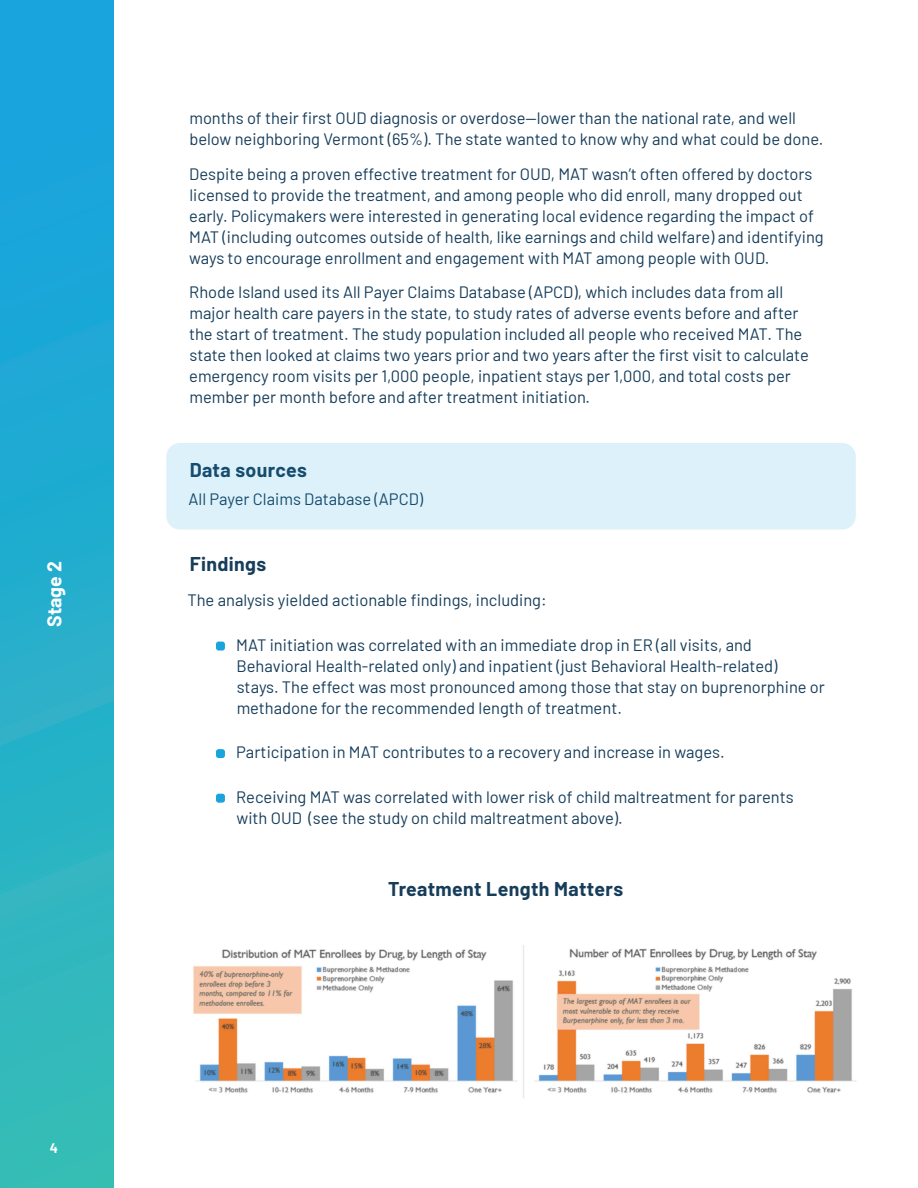
<style>
.page{position:relative;width:918px;height:1188px;background:#fff}
.page>*{position:absolute;margin:0;border:0;box-sizing:border-box;transform-origin:0 0}
.Heading_3{font:700 19.5px "Barlow";letter-spacing:.02em;color:#163d5a}
.t1{font:700 19.5px "Barlow";color:#fff}
.Body{font:16.5px/21px "Barlow";color:#163d5a}
.t2{font:700 13.5px "Barlow";color:#fff}
</style>
<div class="page">
<div style="left:0;top:0;width:113px;height:1188px;background:linear-gradient(to bottom,#14a1e2,#35bcb6)"></div>
<div style="left:216px;top:642px;width:9px;height:9px;background:#1aa4dd;border-radius:3px"></div>
<div style="left:216px;top:749px;width:9px;height:9px;background:#1aa4dd;border-radius:3px"></div>
<div style="left:216px;top:794px;width:9px;height:9px;background:#1aa4dd;border-radius:3px"></div>
<img style="left:193px;top:945px;width:663px;height:153px">
<div style="left:166px;top:443px;width:690px;height:87px;background:#dcf1f9;border-radius:14px"></div>
<p class="t1" style="left:40px;top:627px;width:67px;rotate:-90deg">Stage 2</p>
<p class="t2" style="left:50px;top:1138px;width:10px">4</p>
<p class="Body" style="left:189px;top:107px;width:635px">months of their first OUD diagnosis or overdose—lower than the national rate, and well below neighboring Vermont (65%). The state wanted to know why and what could be done.</p>
<p class="Body" style="left:189px;top:162px;width:636px">Despite being a proven effective treatment for OUD, MAT wasn’t often offered by doctors licensed to provide the treatment, and among people who did enroll, many dropped out early. Policymakers were interested in generating local evidence regarding the impact of MAT (including outcomes outside of health, like earnings and child welfare) and identifying ways to encourage enrollment and engagement with MAT among people with OUD.</p>
<p class="Body" style="left:189px;top:281px;width:621px">Rhode Island used its All Payer Claims Database (APCD), which includes data from all major health care payers in the state, to study rates of adverse events before and after the start of treatment. The study population included all people who received MAT. The state then looked at claims two years prior and two years after the first visit to calculate emergency room visits per 1,000 people, inpatient stays per 1,000, and total costs per member per month before and after treatment initiation.</p>
<p class="Heading_3" style="left:190px;top:456px;width:119px">Data sources</p>
<p class="Body" style="left:189px;top:487px;width:236px">All Payer Claims Database (APCD)</p>
<p class="Heading_3" style="left:190px;top:550px;width:78px">Findings</p>
<p class="Body" style="left:187px;top:588px;width:361px">The analysis yielded actionable findings, including:</p>
<p class="Body" style="left:236px;top:633px;width:590px">MAT initiation was correlated with an immediate drop in ER (all visits, and Behavioral Health-related only) and inpatient (just Behavioral Health-related)<br>stays. The effect was most pronounced among those that stay on buprenorphine or methadone for the recommended length of treatment.</p>
<p class="Body" style="left:236px;top:740px;width:490px">Participation in MAT contributes to a recovery and increase in wages.</p>
<p class="Body" style="left:236px;top:785px;width:559px">Receiving MAT was correlated with lower risk of child maltreatment for parents with OUD (see the study on child maltreatment above).</p>
<p class="Heading_3" style="left:388px;top:875px;width:237px">Treatment Length Matters</p>
</div>
